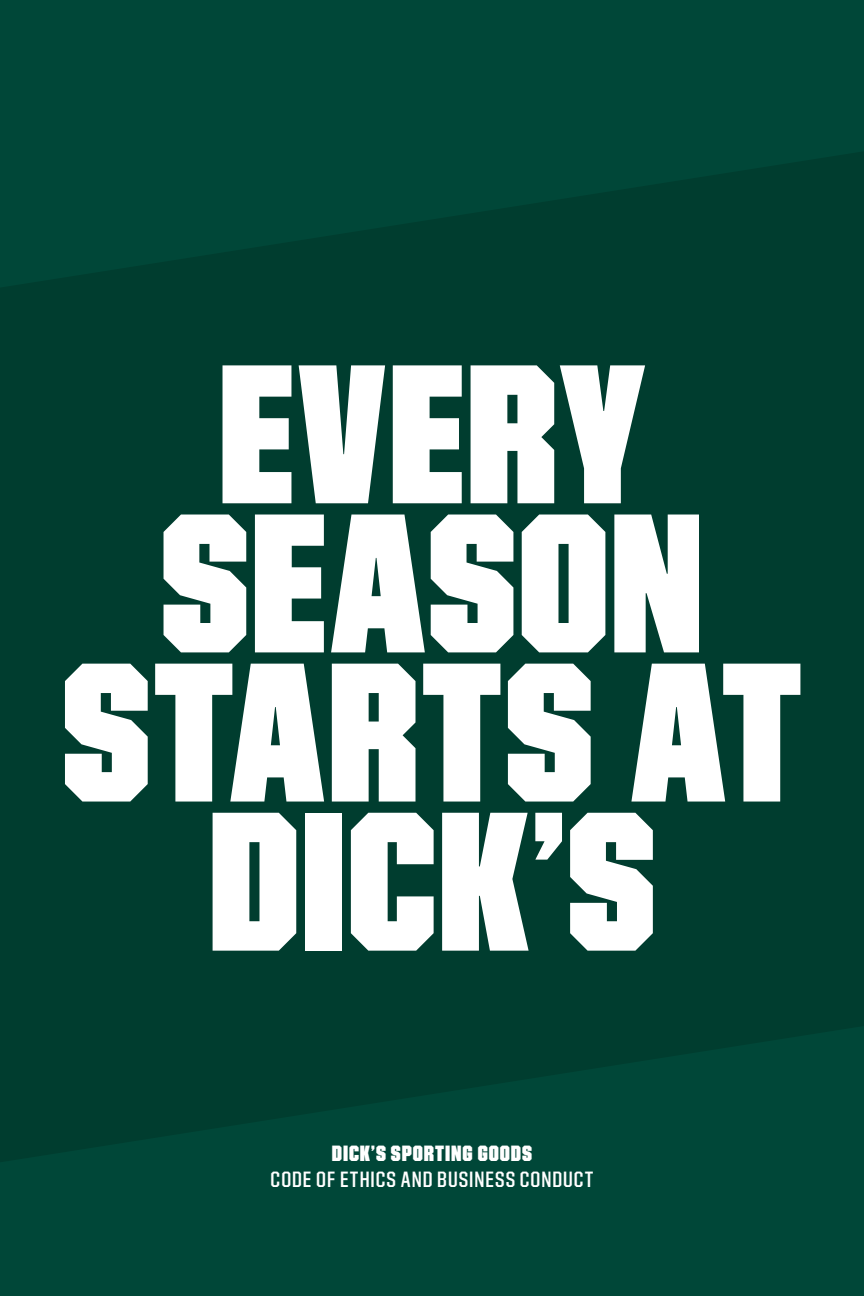
<style>
.page{position:relative;width:864px;height:1296px;background:#003d2f}
.page>*{position:absolute;margin:0;border:0;box-sizing:border-box;transform-origin:0 0}
.t1{font:900 183.8px/149.2px "DSG Sans";letter-spacing:.005em;color:#fff;text-align:center}
.t2{font:700 20.6px "DSG Sans";letter-spacing:.045em;color:#fff}
.t3{font:900 20.6px "DSG Sans";letter-spacing:.045em;color:#fff}
</style>
<div class="page">
<h1 class="t1" style="left:62px;top:360px;width:742px">EVERY<br>SEASON<br>STARTS AT<br>DICK’S</h1>
<p class="t3" style="left:332px;top:1142px;width:202px">DICK’S SPORTING GOODS</p>
<p class="t2" style="left:271px;top:1168px;width:324px">CODE OF ETHICS AND BUSINESS CONDUCT</p>
</div>
